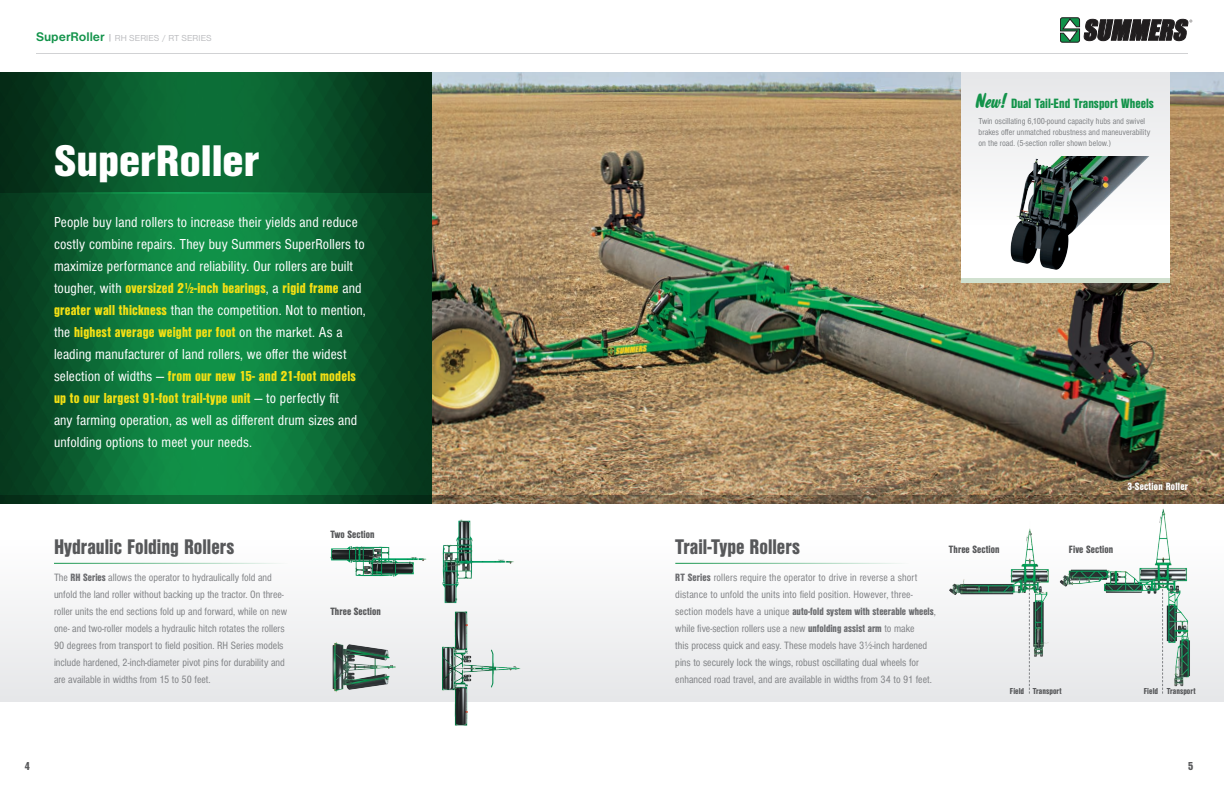
<style>
.page{position:relative;width:1224px;height:792px;background:#fff}
.page>*{position:absolute;margin:0;border:0;box-sizing:border-box;transform-origin:0 0}
.t1{font:46px "Nimbus San TOT Bla Con";color:#fff}
.t2{font:26.1px "SHELMAN";color:#12934a}
.t3{font:22px "Nimbus San DOT Bla Con";color:#57585a}
.t4{font:15px/22px "Nimbus San DOT Reg Con";letter-spacing:.01em;color:#fff}
.t5{font:15px/22px "Nimbus San DOT Bla Con";letter-spacing:.01em;color:#f4e014}
.t6{font:14px "Nimbus San DOT Bla Con";color:#12934a}
.t7{font:12px "Nimbus San DOT Bla Con";color:#57585a}
.t8{font:11px/17px "Nimbus San DOT Reg Con";color:#808285}
.t9{font:11px "Nimbus San DOT Bla Con";color:#6c6d70}
.t10{font:11px "Nimbus San DOT Bla Con";letter-spacing:.005em;color:#57585a}
.t11{font:11px "Nimbus San DOT Bla Con";letter-spacing:.02em;color:#fff}
.t12{font:9px/11px "Nimbus San DOT Reg Con";color:#808285}
.t13{font:9px "Nimbus San DOT";letter-spacing:.01em;color:#bcbdc0}
.t14{font:9px "Nimbus San DOT Bla Con";letter-spacing:.005em;color:#57585a}
.s1{font-weight:700;font-size:13px;color:#12934a}
.s2{color:#a8a9ad}
.s3{font-family:"Nimbus San DOT Reg Con";color:#fff}
.s4{font-family:"Nimbus San DOT Bla Con";color:#f4e014}
.s5{font-family:"Nimbus San DOT Bla Con";color:#6c6d70}
.s6{font-family:"Nimbus San DOT Reg Con";color:#808285}
</style>
<div class="page">
<img style="left:432px;top:72px;width:792px;height:423px">
<hr style="left:36px;top:53px;width:1152px;height:1px;background:#d1d2d4">
<svg style="left:1060px;top:18px;width:132px;height:24px"></svg>
<div style="left:0;top:540px;width:1224px;height:162px;background:#f1f2f3"></div>
<img style="left:0;top:193px;width:76px;height:302px">
<img style="left:76px;top:192px;width:356px;height:303px">
<hr style="left:0;top:192px;width:354px;height:1px;background:#fff">
<svg style="left:0;top:72px;width:432px;height:120px;background:#084f28"></svg>
<div style="left:962px;top:70px;width:208px;height:213px;background:#fff"></div>
<div style="left:961px;top:72px;width:209px;height:153px;background:#eeeef0"></div>
<div style="left:962px;top:278px;width:208px;height:5px;background:#d1e1d0"></div>
<svg style="left:0;top:495px;width:1224px;height:9px;background:#4f5b3c"></svg>
<hr style="left:54px;top:563px;width:234px;height:1px;background:#12934a">
<hr style="left:675px;top:563px;width:234px;height:1px;background:#12934a">
<img style="left:1004px;top:157px;width:157px;height:113px">
<img style="left:441px;top:519px;width:74px;height:84px">
<img style="left:329px;top:545px;width:100px;height:32px">
<img style="left:329px;top:642px;width:67px;height:55px">
<img style="left:442px;top:611px;width:80px;height:115px">
<svg style="left:1029px;top:658px;width:1px;height:36px"></svg>
<img style="left:1058px;top:508px;width:134px;height:181px">
<img style="left:949px;top:528px;width:101px;height:130px">
<div style="left:1118px;top:473px;width:79px;height:27px;background:#231f20;opacity:.75"></div>
<p class="t13" style="left:36px;top:33px;width:177px"><span class="s1">SuperRoller</span> <span class="s2">|</span> RH SERIES / RT SERIES</p>
<h1 class="t1" style="left:54px;top:135px;width:207px">SuperRoller</h1>
<h3 class="t4" style="left:54px;top:212px;width:312px">People buy land rollers to increase their yields and reduce costly combine repairs. They buy Summers SuperRollers to maximize performance and reliability. Our rollers are built</h3>
<h3 class="t5" style="left:54px;top:277px;width:309px"><span class="s3">tougher, with</span> oversized 2½-inch bearings<span class="s3">, a</span> rigid frame <span class="s3">and</span></h3>
<h3 class="t4" style="left:54px;top:300px;width:313px"><span class="s4">greater wall thickness</span> than the competition. Not to mention,</h3>
<h3 class="t5" style="left:54px;top:321px;width:290px"><span class="s3">the</span> highest average weight per foot <span class="s3">on the market. As a</span></h3>
<h3 class="t4" style="left:54px;top:344px;width:294px">leading manufacturer of land rollers, we offer the widest</h3>
<h3 class="t5" style="left:54px;top:365px;width:303px"><span class="s3">selection of widths —</span> from our new 15- and 21-foot models up to our largest 91-foot trail-type unit <span class="s3">— to perfectly fit</span></h3>
<h3 class="t4" style="left:54px;top:410px;width:305px">any farming operation, as well as different drum sizes and unfolding options to meet your needs.</h3>
<h3 class="t3" style="left:54px;top:535px;width:182px">Hydraulic Folding Rollers</h3>
<p class="t8" style="left:54px;top:569px;width:235px">The <span class="s5">RH Series</span> allows the operator to hydraulically fold and unfold the land roller without backing up the tractor. On three&shy;roller units the end sections fold up and forward, while on new one- and two-roller models a hydraulic hitch rotates the rollers 90 degrees from transport to field position. RH Series models include hardened, 2-inch-diameter pivot pins for durability and are available in widths from 15 to 50 feet.</p>
<p class="t7" style="left:25px;top:759px;width:7px">4</p>
<p class="t10" style="left:330px;top:528px;width:46px">Two Section</p>
<p class="t10" style="left:330px;top:605px;width:52px">Three Section</p>
<h2 class="t2" style="left:976px;top:87px;width:33px">New!</h2>
<p class="t6" style="left:1011px;top:95px;width:144px">Dual Tail-End Transport Wheels</p>
<p class="t12" style="left:979px;top:115px;width:173px">Twin oscillating 6,100-pound capacity hubs and swivel brakes offer unmatched robustness and maneuverability on the road. (5-section roller shown below.)</p>
<p class="t11" style="left:1127px;top:480px;width:62px">3-Section Roller</p>
<h3 class="t3" style="left:675px;top:535px;width:126px">Trail-Type Rollers</h3>
<p class="t8" style="left:675px;top:569px;width:244px"><span class="s5">RT Series</span> rollers require the operator to drive in reverse a short distance to unfold the units into field position. However, three-</p>
<p class="t9" style="left:675px;top:605px;width:262px"><span class="s6">section models have a unique</span> auto-fold system with steerable wheels<span class="s6">,</span></p>
<p class="t8" style="left:675px;top:620px;width:258px">while five-section rollers use a new <span class="s5">unfolding assist arm</span> to make<br>this process quick and easy. These models have 3½-inch hardened pins to securely lock the wings, robust oscillating dual wheels for enhanced road travel, and are available in widths from 34 to 91 feet.</p>
<p class="t10" style="left:949px;top:544px;width:52px">Three Section</p>
<p class="t10" style="left:1069px;top:544px;width:46px">Five Section</p>
<p class="t14" style="left:1010px;top:686px;width:53px">Field Transport</p>
<p class="t14" style="left:1144px;top:686px;width:53px">Field Transport</p>
<p class="t7" style="left:1188px;top:759px;width:7px">5</p>
</div>
